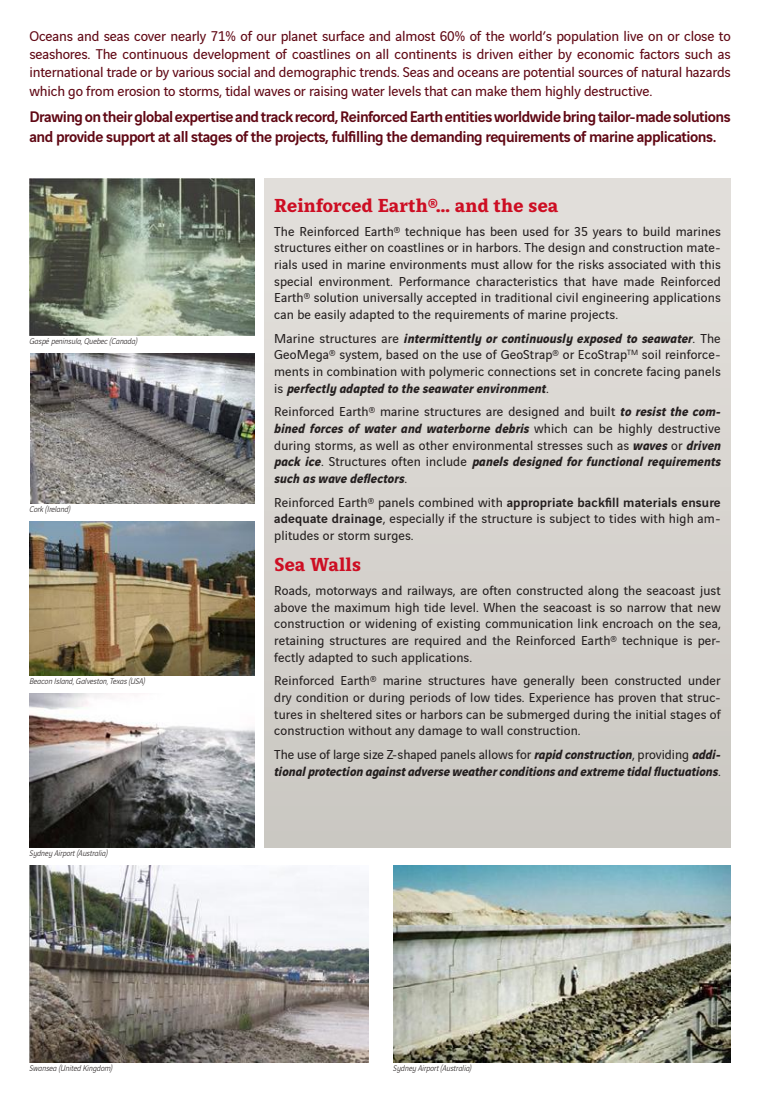
<style>
.page{position:relative;width:780px;height:1099px;background:#fff}
.page>*{position:absolute;margin:0;border:0;box-sizing:border-box;transform-origin:0 0}
.t1{font:700 20.12px "Vinci Serif";letter-spacing:.01em;color:#cd0e23}
.t2{font:500 16.38px/19.6px "Vinci Sans";letter-spacing:-.03em;color:#600814}
.t3{font:15.12px/18.1px "Vinci Sans";letter-spacing:-.01em;color:#600814;text-align:justify}
.t4{font:13.88px/16.6px "Vinci Sans";letter-spacing:.01em;color:#241f1f;text-align:justify}
.t5{font:italic 700 13.88px/16.6px "Vinci Sans";color:#241f1f}
.t6{font:italic 300 8.88px "Vinci Sans";color:#241f1f}
.s1{font-weight:700;font-style:italic}
.s2{font-weight:500}
.s3{font-weight:400;font-style:normal}
</style>
<div class="page">
<div style="left:264px;top:179px;width:466px;height:668px;background:#d7d4cf"></div>
<img style="left:29px;top:179px;width:225px;height:156px">
<img style="left:30px;top:353px;width:224px;height:150px">
<img style="left:29px;top:521px;width:225px;height:154px">
<img style="left:29px;top:693px;width:225px;height:154px">
<img style="left:29px;top:865px;width:339px;height:197px">
<img style="left:393px;top:865px;width:337px;height:197px">
<p class="t3" style="left:29px;top:26px;width:702px">Oceans and seas cover nearly 71% of our planet surface and almost 60% of the world’s population live on or close to seashores. The continuous development of coastlines on all continents is driven either by economic factors such as international trade or by various social and demographic trends. Seas and oceans are potential sources of natural hazards which go from erosion to storms, tidal waves or raising water levels that can make them highly destructive.</p>
<p class="t2" style="left:29px;top:106px;width:702px">Drawing on their global expertise and track record, Reinforced Earth entities worldwide bring tailor-made solutions and provide support at all stages of the projects, fulfilling the demanding requirements of marine applications.</p>
<p class="t6" style="left:29px;top:335px;width:109px">Gaspé peninsula, Quebec (Canada)</p>
<p class="t6" style="left:29px;top:503px;width:42px">Cork (Ireland)</p>
<p class="t6" style="left:29px;top:674px;width:117px">Beacon Island, Galveston, Texas (USA)</p>
<p class="t6" style="left:29px;top:846px;width:80px">Sydney Airport (Australia)</p>
<h1 class="t1" style="left:274px;top:191px;width:285px">Reinforced Earth®… and the sea</h1>
<p class="t4" style="left:274px;top:222px;width:448px">The Reinforced Earth® technique has been used for 35 years to build marines structures either on coastlines or in harbors. The design and construction mate&shy;rials used in marine environments must allow for the risks associated with this special environment. Performance characteristics that have made Reinforced Earth® solution universally accepted in traditional civil engineering applications can be easily adapted to the requirements of marine projects.</p>
<p class="t4" style="left:274px;top:328px;width:448px">Marine structures are <span class="s1">intermittently or continuously exposed to seawater</span>. The GeoMega® system, based on the use of GeoStrap® or EcoStrap<sup>TM</sup> soil reinforce&shy;ments in combination with polymeric connections set in concrete facing panels is <span class="s1">perfectly adapted to the seawater environment</span>.</p>
<p class="t4" style="left:274px;top:402px;width:448px">Reinforced Earth® marine structures are designed and built <span class="s1">to resist the com&shy;bined forces of water and waterborne debris</span> which can be highly destructive during storms, as well as other environmental stresses such as <span class="s1">waves</span> or <span class="s1">driven pack ice</span>. Structures often include <span class="s1">panels designed for functional requirements such as wave deflectors</span>.</p>
<p class="t4" style="left:274px;top:492px;width:448px">Reinforced Earth® panels combined with <span class="s2">appropriate backfill materials ensure adequate drainage</span>, especially if the structure is subject to tides with high am&shy;plitudes or storm surges.</p>
<h1 class="t1" style="left:274px;top:550px;width:88px">Sea Walls</h1>
<p class="t4" style="left:274px;top:581px;width:448px">Roads, motorways and railways, are often constructed along the seacoast just above the maximum high tide level. When the seacoast is so narrow that new construction or widening of existing communication link encroach on the sea, retaining structures are required and the Reinforced Earth® technique is per&shy;fectly adapted to such applications.</p>
<p class="t4" style="left:274px;top:671px;width:448px">Reinforced Earth® marine structures have generally been constructed under dry condition or during periods of low tides. Experience has proven that struc&shy;tures in sheltered sites or harbors can be submerged during the initial stages of construction without any damage to wall construction.</p>
<p class="t5" style="left:274px;top:744px;width:448px"><span class="s3">The use of large size Z-shaped panels allows for</span> rapid construction<span class="s3">, providing</span> addi&shy;tional protection against adverse weather conditions and extreme tidal fluctuations<span class="s3">.</span></p>
<p class="t6" style="left:29px;top:1061px;width:84px">Swansea (United Kingdom)</p>
<p class="t6" style="left:393px;top:1061px;width:80px">Sydney Airport (Australia)</p>
</div>
